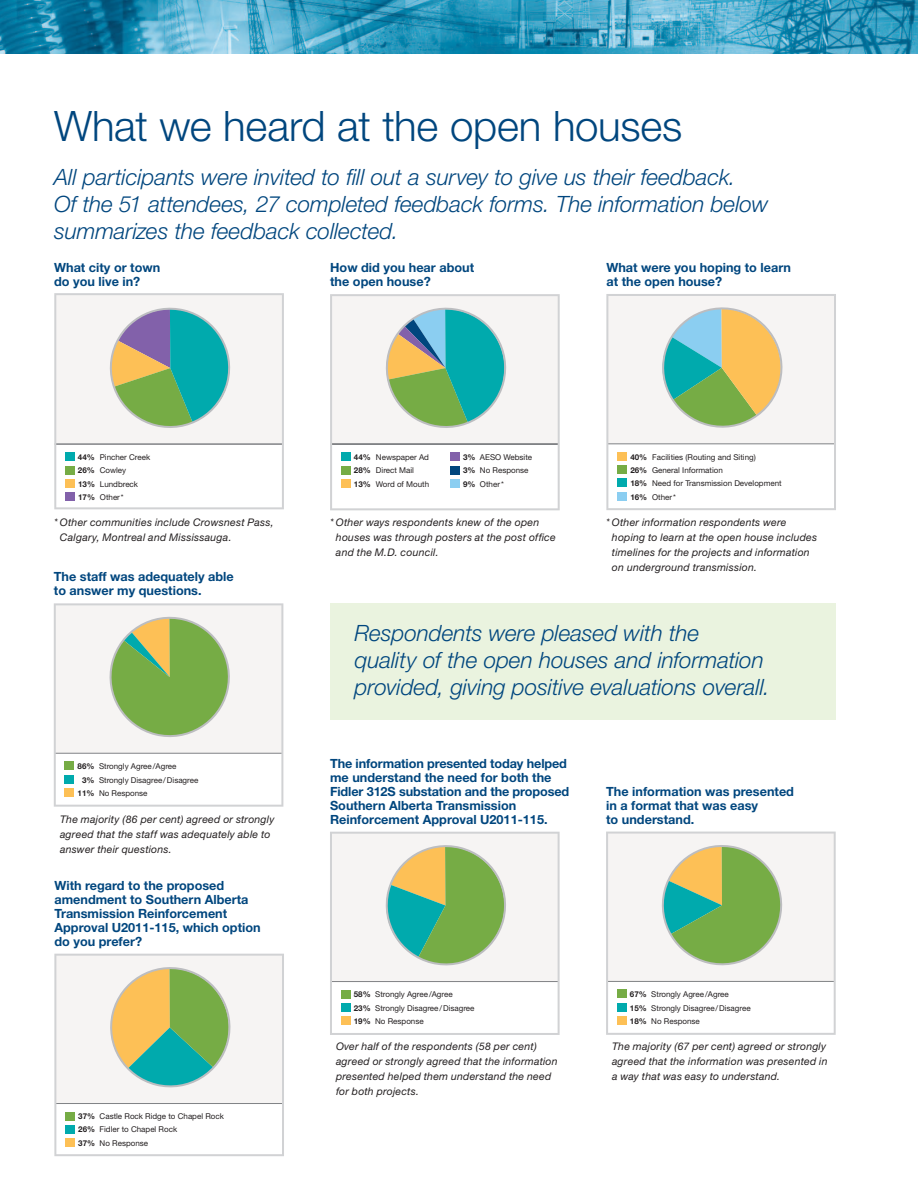
<style>
.page{position:relative;width:918px;height:1188px;background:#fff}
.page>*{position:absolute;margin:0;border:0;box-sizing:border-box;transform-origin:0 0}
.t1{font:300 42px "Helvetica Neue";letter-spacing:-.005em;color:#00467e}
.t2{font:italic 300 22.5px/27px "Helvetica Neue";letter-spacing:-.005em;color:#00467e}
.t3{font:700 12.75px/14px "Helvetica Neue";color:#00467e}
.t4{font:italic 10.5px/15px "Helvetica Neue";letter-spacing:.02em;color:#231f20}
.t5{font:7.95px/13.4px "Helvetica Neue";color:#231f20}
.s1{font-weight:700}
</style>
<div class="page">
<div style="left:330px;top:603px;width:505px;height:117px;background:#eaf3df"></div>
<img style="left:0;top:0;width:918px;height:54px">
<svg style="left:606px;top:294px;width:230px;height:216px;fill:#f6f4f3"></svg>
<svg style="left:657px;top:302px;width:131px;height:133px"></svg>
<div style="left:618px;top:452px;width:9px;height:9px;background:#fdc056"></div>
<div style="left:618px;top:465px;width:9px;height:9px;background:#76ac45"></div>
<div style="left:618px;top:479px;width:9px;height:8px;background:#00aaad"></div>
<div style="left:618px;top:492px;width:9px;height:8px;background:#8bcef1"></div>
<svg style="left:54px;top:603px;width:229px;height:204px;fill:#f6f4f3"></svg>
<svg style="left:104px;top:612px;width:131px;height:130px"></svg>
<div style="left:65px;top:762px;width:9px;height:8px;background:#76ac45"></div>
<div style="left:65px;top:775px;width:9px;height:8px;background:#00aaad"></div>
<div style="left:65px;top:788px;width:9px;height:9px;background:#fdc056"></div>
<svg style="left:54px;top:293px;width:230px;height:216px"></svg>
<svg style="left:330px;top:294px;width:230px;height:216px"></svg>
<svg style="left:330px;top:832px;width:230px;height:203px;fill:#f6f4f3"></svg>
<svg style="left:380px;top:840px;width:131px;height:131px"></svg>
<svg style="left:54px;top:954px;width:230px;height:202px;fill:#f6f4f3"></svg>
<svg style="left:105px;top:962px;width:131px;height:131px"></svg>
<div style="left:65px;top:1112px;width:10px;height:8px;background:#76ac45"></div>
<div style="left:65px;top:1125px;width:10px;height:9px;background:#00aaad"></div>
<div style="left:65px;top:1139px;width:10px;height:8px;background:#fdc056"></div>
<svg style="left:606px;top:832px;width:230px;height:203px;fill:#f6f4f3"></svg>
<svg style="left:657px;top:840px;width:130px;height:130px"></svg>
<h1 class="t1" style="left:54px;top:100px;width:630px">What we heard at the open houses</h1>
<h2 class="t2" style="left:54px;top:163px;width:716px">All participants were invited to fill out a survey to give us their feedback.<br>Of the 51 attendees, 27 completed feedback forms. The information below summarizes the feedback collected.</h2>
<p class="t3" style="left:54px;top:260px;width:108px">What city or town do you live in?</p>
<p class="t3" style="left:330px;top:260px;width:145px">How did you hear about the open house?</p>
<p class="t3" style="left:606px;top:260px;width:186px">What were you hoping to learn at the open house?</p>
<p class="t5" style="left:78px;top:450px;width:74px"><span class="s1">44%</span> Pincher Creek<br><span class="s1">26%</span> Cowley<br><span class="s1">13%</span> Lundbreck<br><span class="s1">17%</span> Other*</p>
<p class="t4" style="left:60px;top:514px;width:215px;text-indent:-6px">* Other communities include Crowsnest Pass,<br>Calgary, Montreal and Mississauga.</p>
<p class="t3" style="left:54px;top:570px;width:181px">The staff was adequately able to answer my questions.</p>
<p class="t5" style="left:78px;top:760px;width:100px"><span class="s1">86%</span> Strongly Agree/Agree</p>
<p class="t5" style="left:82px;top:773px;width:118px"><span class="s1">3%</span> Strongly Disagree/Disagree</p>
<p class="t5" style="left:78px;top:786px;width:71px"><span class="s1">11%</span> No Response</p>
<p class="t4" style="left:60px;top:812px;width:216px">The majority (86 per cent) agreed or strongly agreed that the staff was adequately able to answer their questions.</p>
<p class="t3" style="left:54px;top:878px;width:208px">With regard to the proposed amendment to Southern Alberta<br>Transmission Reinforcement<br>Approval U2011-115, which option do you prefer?</p>
<p class="t5" style="left:78px;top:1109px;width:147px"><span class="s1">37%</span> Castle Rock Ridge to Chapel Rock<br><span class="s1">26%</span> Fidler to Chapel Rock<br><span class="s1">37%</span> No Response</p>
<p class="t5" style="left:354px;top:450px;width:77px"><span class="s1">44%</span> Newspaper Ad<br><span class="s1">28%</span> Direct Mail<br><span class="s1">13%</span> Word of Mouth</p>
<p class="t5" style="left:463px;top:450px;width:71px"><span class="s1">3%</span> AESO Website<br><span class="s1">3%</span> No Response<br><span class="s1">9%</span> Other*</p>
<p class="t4" style="left:336px;top:514px;width:221px;text-indent:-6px">* Other ways respondents knew of the open houses was through posters at the post office and the M.D. council.</p>
<p class="t5" style="left:630px;top:450px;width:153px"><span class="s1">40%</span> Facilities (Routing and Siting)<br><span class="s1">26%</span> General Information<br><span class="s1">18%</span> Need for Transmission Development<br><span class="s1">16%</span> Other*</p>
<p class="t4" style="left:612px;top:514px;width:207px;text-indent:-6px">* Other information respondents were hoping to learn at the open house includes timelines for the projects and information on underground transmission.</p>
<h2 class="t2" style="left:355px;top:619px;width:417px">Respondents were pleased with the<br>quality of the open houses and information provided, giving positive evaluations overall.</h2>
<p class="t3" style="left:330px;top:756px;width:241px">The information presented today helped me understand the need for both the Fidler 312S substation and the proposed Southern Alberta Transmission Reinforcement Approval U2011-115.</p>
<p class="t3" style="left:606px;top:784px;width:189px">The information was presented in a format that was easy<br>to understand.</p>
<p class="t5" style="left:354px;top:988px;width:122px"><span class="s1">58%</span> Strongly Agree/Agree<br><span class="s1">23%</span> Strongly Disagree/Disagree<br><span class="s1">19%</span> No Response</p>
<p class="t4" style="left:336px;top:1039px;width:223px">Over half of the respondents (58 per cent) agreed or strongly agreed that the information presented helped them understand the need for both projects.</p>
<p class="t5" style="left:630px;top:988px;width:122px"><span class="s1">67%</span> Strongly Agree/Agree<br><span class="s1">15%</span> Strongly Disagree/Disagree<br><span class="s1">18%</span> No Response</p>
<p class="t4" style="left:612px;top:1039px;width:217px">The majority (67 per cent) agreed or strongly agreed that the information was presented in a way that was easy to understand.</p>
</div>
